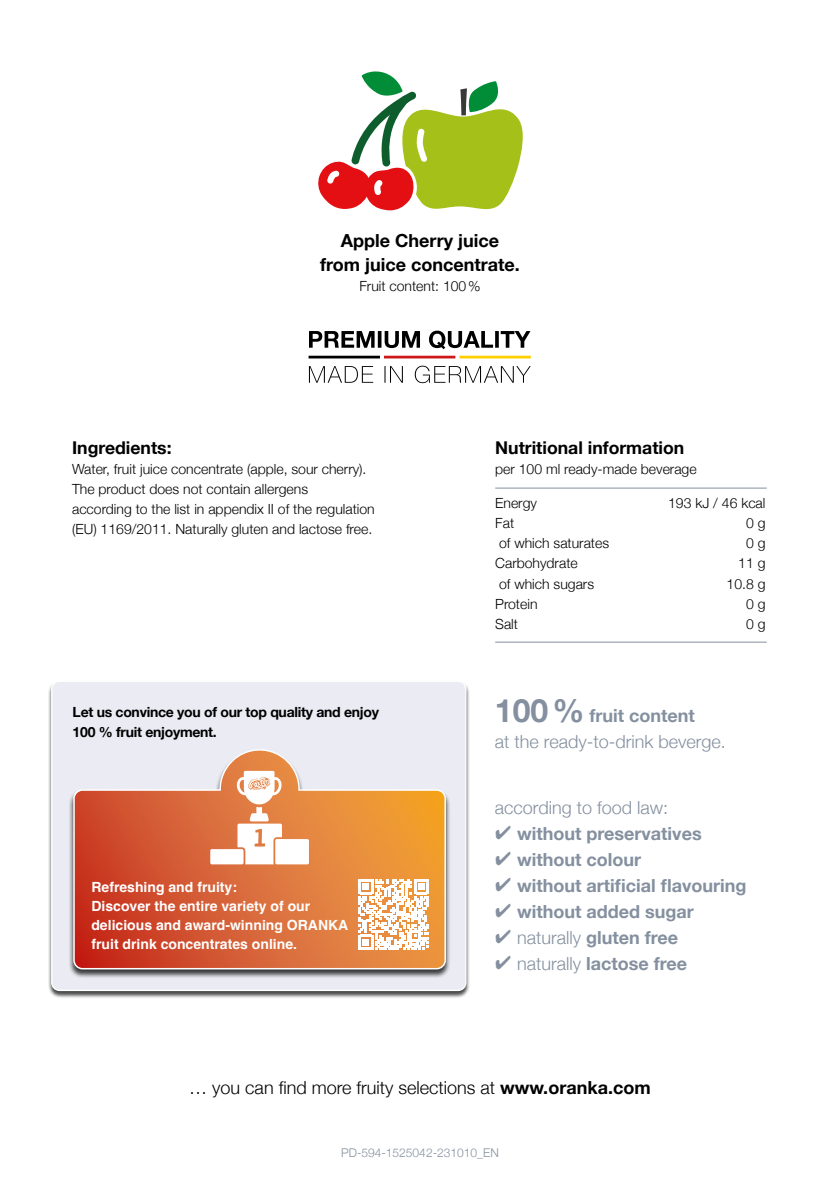
<style>
.page{position:relative;width:840px;height:1191px;background:#fff}
.page>*{position:absolute;margin:0;border:0;box-sizing:border-box;transform-origin:0 0}
.t1{font:700 18px/26px "Helvetica Neue";color:#84909f}
.t2{font:300 18px/26px "Helvetica Neue";color:#84909f}
.t3{font:300 18px "Helvetica Neue";color:#000}
.t4{font:700 18px/24px "Helvetica Neue";color:#000;text-align:center}
.t5{font:700 17.6px "Helvetica Neue";color:#000}
.t6{font:300 14px/20px "Helvetica Neue";color:#000}
.t7{font:700 14px/19px "Helvetica";color:#fff}
.t8{font:700 14px/20px "Helvetica Neue";letter-spacing:-.02em;color:#000}
.t9{font:300 12px "Helvetica Neue";color:#84909f}
.s1{font-weight:700;font-size:32px}
.s2{font-weight:700}
.s3{font-weight:300}
</style>
<div class="page">
<svg style="left:318px;top:71px;width:205px;height:139px"></svg>
<hr style="left:495px;top:488px;width:271px;height:1px;background:#84909f">
<hr style="left:495px;top:642px;width:271px;height:1px;background:#84909f">
<svg style="left:309px;top:366px;width:221px;height:17px"></svg>
<svg style="left:309px;top:331px;width:221px;height:18px"></svg>
<hr style="left:308px;top:356px;width:72px;height:2px;background:#000">
<hr style="left:384px;top:356px;width:71px;height:2px;background:#cd1719">
<hr style="left:459px;top:356px;width:71px;height:2px;background:#ffd000">
<div style="left:47px;top:680px;width:422px;height:318px;background:#000;opacity:.75"></div>
<div style="left:52px;top:681px;width:413px;height:309px;background:#eaecf3;border-radius:8px"></div>
<div style="left:51px;top:680px;width:415px;height:311px;border:1px solid #fff;border-radius:8px"></div>
<div style="left:69px;top:749px;width:381px;height:229px;background:#000;opacity:.75"></div>
<svg style="left:72px;top:749px;width:374px;height:221px"></svg>
<svg style="left:358px;top:879px;width:70px;height:71px;background:#f8dcc2"></svg>
<svg style="left:210px;top:771px;width:99px;height:93px;background:#edb898"></svg>
<p class="t4" style="left:320px;top:229px;width:201px">Apple Cherry juice from juice concentrate.</p>
<p class="t6" style="left:359px;top:275px;width:123px">Fruit content: 100%</p>
<p class="t5" style="left:72px;top:434px;width:101px">Ingredients:</p>
<p class="t6" style="left:72px;top:458px;width:304px">Water, fruit juice concentrate (apple, sour cherry).<br>The product does not contain allergens<br>according to the list in appendix II of the regulation (EU) 1169/2011. Naturally gluten and lactose free.</p>
<p class="t8" style="left:73px;top:702px;width:308px">Let us convince you of our top quality and enjoy<br>100 % fruit enjoyment.</p>
<p class="t7" style="left:91px;top:879px;width:258px">Refreshing and fruity:<br>Discover the entire variety of our delicious and award-winning ORANKA fruit drink concentrates online.</p>
<p class="t5" style="left:495px;top:434px;width:190px">Nutritional information</p>
<p class="t6" style="left:495px;top:458px;width:203px">per 100 ml ready-made beverage</p>
<p class="t6" style="left:495px;top:492px;width:43px">Energy</p>
<p class="t6" style="left:667px;top:492px;width:99px">193 kJ / 46 kcal</p>
<p class="t6" style="left:495px;top:512px;width:20px">Fat</p>
<p class="t6" style="left:745px;top:512px;width:21px">0 g</p>
<p class="t6" style="left:499px;top:532px;width:111px">of which saturates</p>
<p class="t6" style="left:745px;top:532px;width:21px">0 g</p>
<p class="t6" style="left:495px;top:552px;width:84px">Carbohydrate</p>
<p class="t6" style="left:737px;top:552px;width:29px">11 g</p>
<p class="t6" style="left:499px;top:572px;width:96px">of which sugars</p>
<p class="t6" style="left:726px;top:572px;width:40px">10.8 g</p>
<p class="t6" style="left:495px;top:592px;width:44px">Protein</p>
<p class="t6" style="left:745px;top:592px;width:21px">0 g</p>
<p class="t6" style="left:495px;top:612px;width:24px">Salt</p>
<p class="t6" style="left:745px;top:612px;width:21px">0 g</p>
<p class="t2" style="left:494px;top:701px;width:232px"><span class="s1">100%</span> <span class="s2">fruit content<br></span>at the ready-to-drink beverge.</p>
<p class="t2" style="left:494px;top:793px;width:175px">according to food law:</p>
<p class="t1" style="left:517px;top:820px;width:231px">without preservatives without colour<br>without artificial flavouring without added sugar <span class="s3">naturally</span> gluten free <span class="s3">naturally</span> lactose free</p>
<p class="t3" style="left:189px;top:1072px;width:463px">… you can find more fruity selections at <span class="s2">www.oranka.com</span></p>
<p class="t9" style="left:341px;top:1143px;width:159px">PD-594-1525042-231010_EN</p>
</div>
